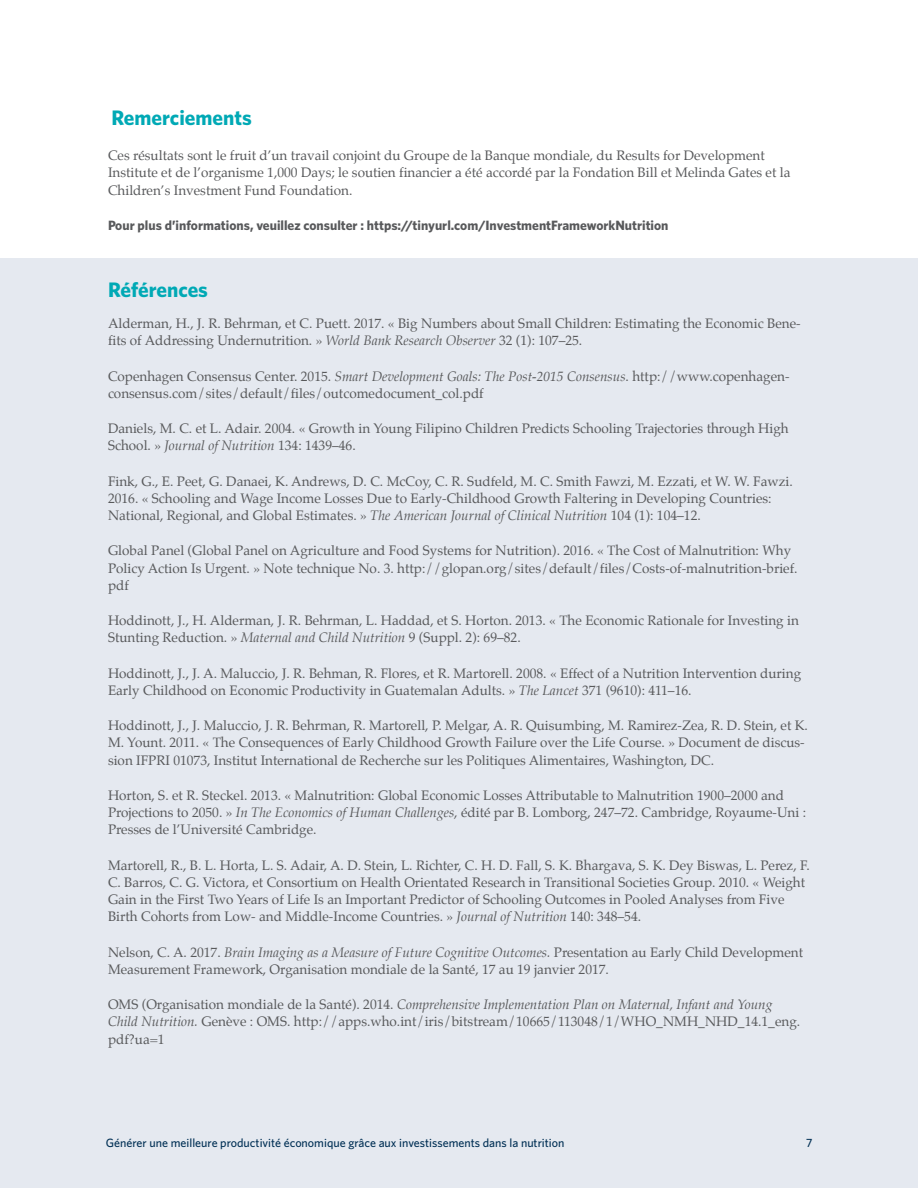
<style>
.page{position:relative;width:918px;height:1188px;background:#fff}
.page>*{position:absolute;margin:0;border:0;box-sizing:border-box;transform-origin:0 0}
.t1{font:700 21px "Whitney";color:#00a9b5}
.t2{font:13.5px/17.2px "Palatino";color:#58595b}
.t3{font:700 13.5px "Whitney";color:#58595b}
.t4{font:500 12px "Whitney";color:#002f54}
.s1{font-style:italic}
</style>
<div class="page">
<div style="left:0;top:258px;width:918px;height:930px;background:#e5e9f0"></div>
<h1 class="t1" style="left:111px;top:103px;width:142px">Remerciements</h1>
<p class="t2" style="left:108px;top:147px;width:684px">Ces résultats sont le fruit d’un travail conjoint du Groupe de la Banque mondiale, du Results for Development<br>Institute et de l’organisme 1,000 Days; le soutien financier a été accordé par la Fondation Bill et Melinda Gates et la<br>Children’s Investment Fund Foundation.</p>
<p class="t3" style="left:108px;top:216px;width:562px">Pour plus d’informations, veuillez consulter : https://tinyurl.com/InvestmentFrameworkNutrition</p>
<h1 class="t1" style="left:108px;top:276px;width:102px">Références</h1>
<p class="t2" style="left:108px;top:315px;width:694px">Alderman, H., J. R. Behrman, et C. Puett. 2017. « Big Numbers about Small Children: Estimating the Economic Bene&shy;fits of Addressing Undernutrition. » <span class="s1">World Bank Research Observer</span> 32 (1): 107–25.</p>
<p class="t2" style="left:108px;top:367px;width:683px">Copenhagen Consensus Center. 2015. <span class="s1">Smart Development Goals: The Post-2015 Consensus</span>. http://www.copenhagen&shy;consensus.com/sites/default/files/outcomedocument_col.pdf</p>
<p class="t2" style="left:108px;top:420px;width:682px">Daniels, M. C. et L. Adair. 2004. « Growth in Young Filipino Children Predicts Schooling Trajectories through High<br>School. » <span class="s1">Journal of Nutrition</span> 134: 1439–46.</p>
<p class="t2" style="left:108px;top:472px;width:686px">Fink, G., E. Peet, G. Danaei, K. Andrews, D. C. McCoy, C. R. Sudfeld, M. C. Smith Fawzi, M. Ezzati, et W. W. Fawzi.<br>2016. « Schooling and Wage Income Losses Due to Early-Childhood Growth Faltering in Developing Countries:<br>National, Regional, and Global Estimates. » <span class="s1">The American Journal of Clinical Nutrition</span> 104 (1): 104–12.</p>
<p class="t2" style="left:108px;top:542px;width:691px">Global Panel (Global Panel on Agriculture and Food Systems for Nutrition). 2016. « The Cost of Malnutrition: Why<br>Policy Action Is Urgent. » Note technique No. 3. http://glopan.org/sites/default/files/Costs-of-malnutrition-brief. pdf</p>
<p class="t2" style="left:108px;top:612px;width:692px">Hoddinott, J., H. Alderman, J. R. Behrman, L. Haddad, et S. Horton. 2013. « The Economic Rationale for Investing in<br>Stunting Reduction. » <span class="s1">Maternal and Child Nutrition</span> 9 (Suppl. 2): 69–82.</p>
<p class="t2" style="left:108px;top:664px;width:695px">Hoddinott, J., J. A. Maluccio, J. R. Behman, R. Flores, et R. Martorell. 2008. « Effect of a Nutrition Intervention during<br>Early Childhood on Economic Productivity in Guatemalan Adults. » <span class="s1">The Lancet</span> 371 (9610): 411–16.</p>
<p class="t2" style="left:108px;top:717px;width:702px">Hoddinott, J., J. Maluccio, J. R. Behrman, R. Martorell, P. Melgar, A. R. Quisumbing, M. Ramirez-Zea, R. D. Stein, et K.<br>M. Yount. 2011. « The Consequences of Early Childhood Growth Failure over the Life Course. » Document de discus&shy;sion IFPRI 01073, Institut International de Recherche sur les Politiques Alimentaires, Washington, DC.</p>
<p class="t2" style="left:108px;top:787px;width:700px">Horton, S. et R. Steckel. 2013. « Malnutrition: Global Economic Losses Attributable to Malnutrition 1900–2000 and<br>Projections to 2050. » <span class="s1">In The Economics of Human Challenges</span>, édité par B. Lomborg, 247–72. Cambridge, Royaume-Uni :<br>Presses de l’Université Cambridge.</p>
<p class="t2" style="left:108px;top:856px;width:703px">Martorell, R., B. L. Horta, L. S. Adair, A. D. Stein, L. Richter, C. H. D. Fall, S. K. Bhargava, S. K. Dey Biswas, L. Perez, F.<br>C. Barros, C. G. Victora, et Consortium on Health Orientated Research in Transitional Societies Group. 2010. « Weight Gain in the First Two Years of Life Is an Important Predictor of Schooling Outcomes in Pooled Analyses from Five Birth Cohorts from Low- and Middle-Income Countries. » <span class="s1">Journal of Nutrition</span> 140: 348–54.</p>
<p class="t2" style="left:108px;top:943px;width:697px">Nelson, C. A. 2017. <span class="s1">Brain Imaging as a Measure of Future Cognitive Outcomes.</span> Presentation au Early Child Development<br>Measurement Framework, Organisation mondiale de la Santé, 17 au 19 janvier 2017.</p>
<p class="t2" style="left:108px;top:996px;width:694px">OMS (Organisation mondiale de la Santé). 2014. <span class="s1">Comprehensive Implementation Plan on Maternal, Infant and Young<br>Child Nutrition.</span> Genève : OMS. http://apps.who.int/iris/bitstream/10665/113048/1/WHO_NMH_NHD_14.1_eng. pdf?ua=1</p>
<p class="t4" style="left:106px;top:1134px;width:460px">Générer une meilleure productivité économique grâce aux investissements dans la nutrition</p>
<p class="t4" style="left:806px;top:1134px;width:8px">7</p>
</div>
